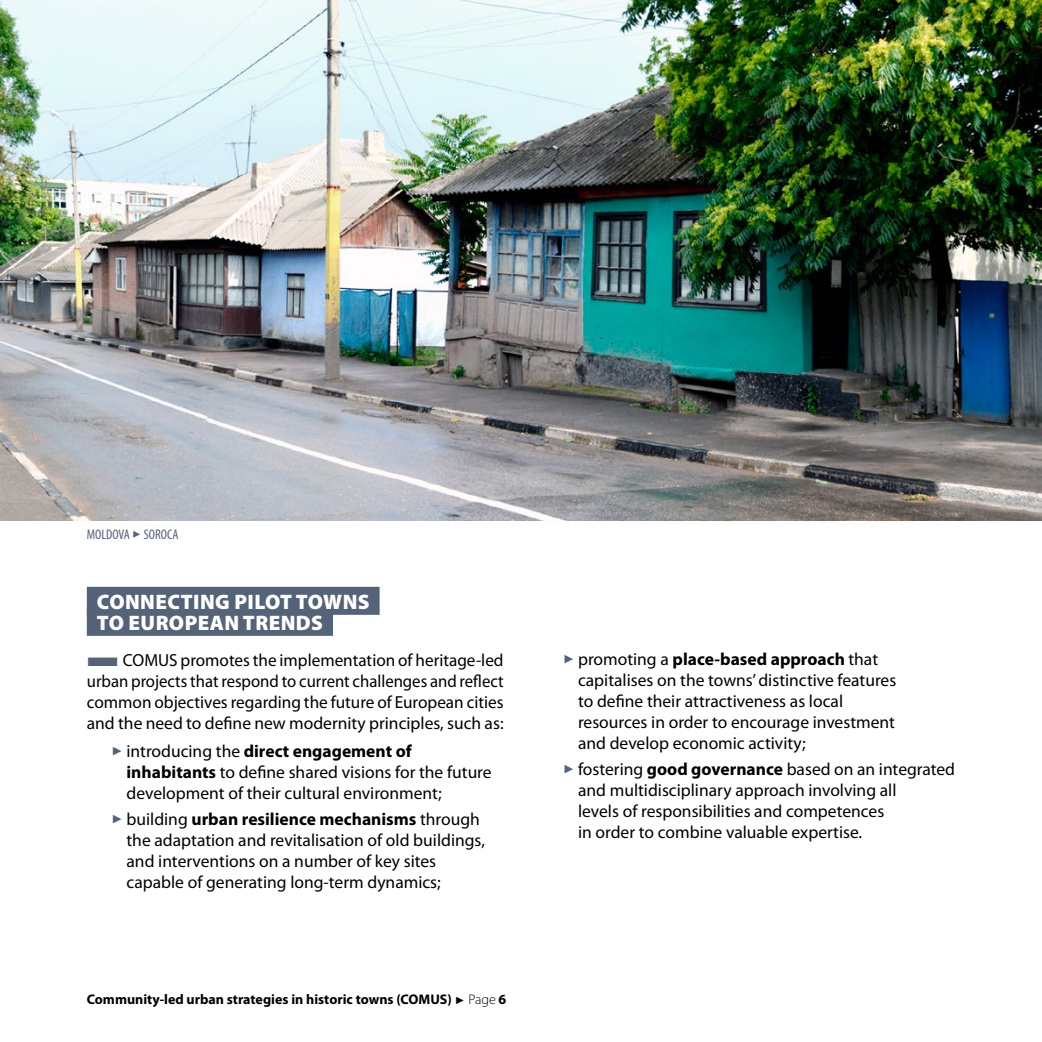
<style>
.page{position:relative;width:1042px;height:1042px;background:#fff}
.page>*{position:absolute;margin:0;border:0;box-sizing:border-box;transform-origin:0 0}
.t1{font:900 21px/21px "Myriad Pro";letter-spacing:.02em;color:#fff}
.t2{font:17.5px/21px "Myriad Pro";color:#000}
.t3{font:700 14px "Myriad Pro";color:#000}
.t4{font:condensed 14px "Myriad Pro";color:#556379}
.s1{color:#556379}
.s2{font-weight:700}
.s3{font-family:"Arial";font-weight:400;font-size:10.5px}
.s4{font-weight:300}
</style>
<div class="page">
<img style="left:0;top:0;width:1042px;height:521px">
<div style="left:87px;top:587px;width:293px;height:28px;background:#556379"></div>
<div style="left:87px;top:608px;width:246px;height:28px;background:#556379"></div>
<p class="t4" style="left:87px;top:526px;width:93px">MOLDOVA ✓ SOROCA</p>
<p class="t1" style="left:97px;top:590px;width:274px">CONNECTING PILOT TOWNS<br>TO EUROPEAN TRENDS</p>
<p class="t2" style="left:87px;top:649px;width:418px;text-align:justify"><span class="s1">■</span>COMUS promotes the implementation of heritage-led urban projects that respond to current challenges and reflect common objectives regarding the future of European cities and the need to define new modernity principles, such as:</p>
<p class="t2" style="left:126px;top:740px;width:367px;text-indent:-15px"><span class="s1">✓</span> introducing the <span class="s2">direct engagement of inhabitants</span> to define shared visions for the future development of their cultural environment;</p>
<p class="t2" style="left:126px;top:808px;width:360px;text-indent:-15px"><span class="s1">✓</span> building <span class="s2">urban resilience mechanisms</span> through the adaptation and revitalisation of old buildings, and interventions on a number of key sites capable of generating long-term dynamics;</p>
<p class="t3" style="left:87px;top:990px;width:421px">Community-led urban strategies in historic towns (COMUS) <span class="s3">►</span> <span class="s4">Page</span> 6</p>
<p class="t2" style="left:578px;top:649px;width:320px;text-indent:-15px"><span class="s1">✓</span> promoting a <span class="s2">place-based approach</span> that capitalises on the towns’ distinctive features to define their attractiveness as local resources in order to encourage investment and develop economic activity;</p>
<p class="t2" style="left:578px;top:759px;width:378px;text-indent:-15px"><span class="s1">✓</span> fostering <span class="s2">good governance</span> based on an integrated and multidisciplinary approach involving all<br>levels of responsibilities and competences<br>in order to combine valuable expertise.</p>
</div>
